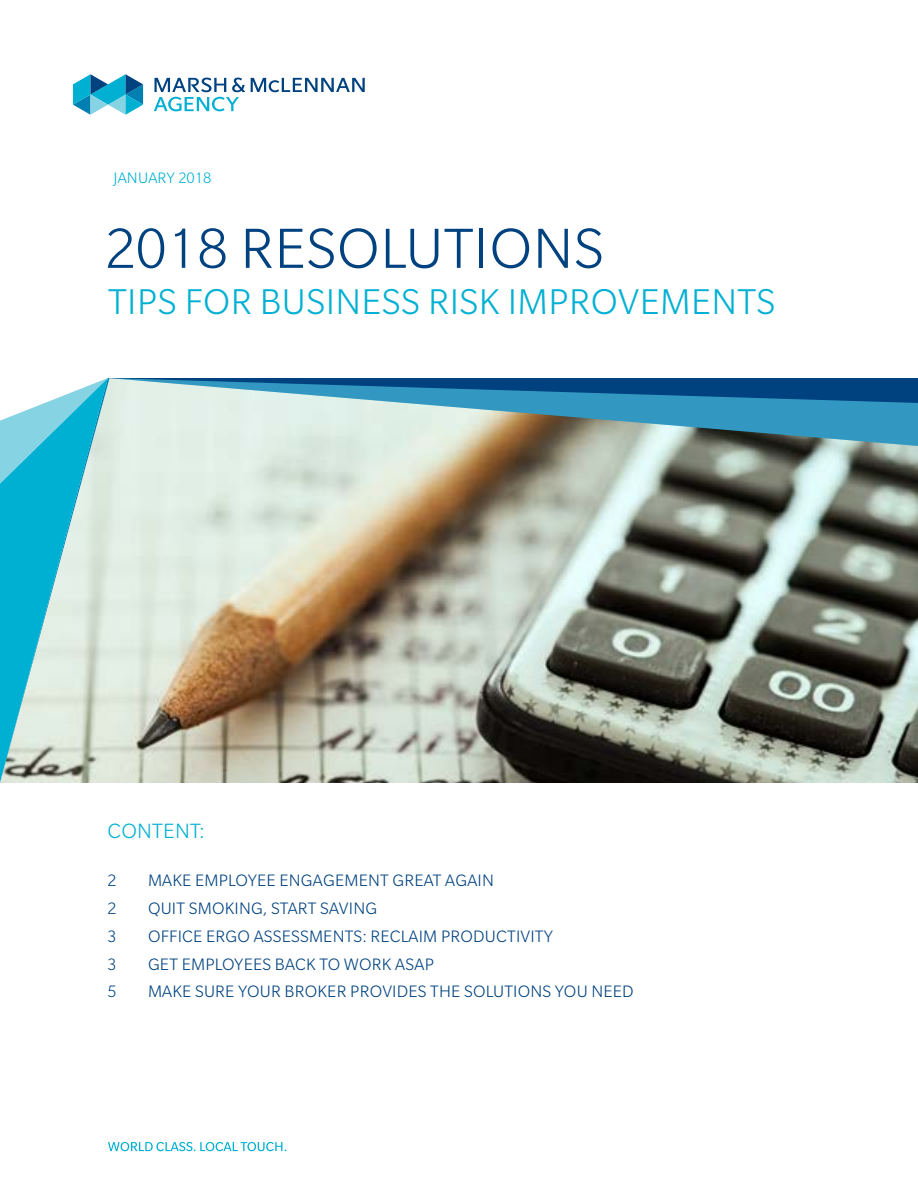
<style>
.page{position:relative;width:918px;height:1188px;background:#fff}
.page>*{position:absolute;margin:0;border:0;box-sizing:border-box;transform-origin:0 0}
.t1{font:300 61.5px "Slate Pro";letter-spacing:.01em;color:#004280}
.t2{font:300 39px "Slate Pro";letter-spacing:.01em;color:#00b0d3}
.t3{font:300 22.5px "Slate Pro";letter-spacing:.01em;color:#00b0d3}
.t4{font:300 18px "Slate Pro";letter-spacing:.01em;color:#004280}
.t5{font:300 16.5px "Slate Pro";letter-spacing:.01em;color:#00b0d3}
</style>
<div class="page">
<svg style="left:251px;top:78px;width:114px;height:14px"></svg>
<svg style="left:73px;top:74px;width:70px;height:41px"></svg>
<svg style="left:154px;top:78px;width:91px;height:33px"></svg>
<svg style="left:108px;top:1142px;width:178px;height:9px"></svg>
<img style="left:0;top:497px;width:918px;height:286px">
<svg style="left:0;top:378px;width:918px;height:119px;background:#8bb1b7"></svg>
<p class="t5" style="left:114px;top:169px;width:99px">JANUARY 2018</p>
<h1 class="t1" style="left:105px;top:216px;width:500px">2018 RESOLUTIONS</h1>
<h2 class="t2" style="left:108px;top:282px;width:669px">TIPS FOR BUSINESS RISK IMPROVEMENTS</h2>
<p class="t3" style="left:108px;top:819px;width:99px">CONTENT:</p>
<p class="t4" style="left:108px;top:871px;width:10px">2</p>
<p class="t4" style="left:148px;top:871px;width:348px">MAKE EMPLOYEE ENGAGEMENT GREAT AGAIN</p>
<p class="t4" style="left:108px;top:899px;width:10px">2</p>
<p class="t4" style="left:148px;top:899px;width:231px">QUIT SMOKING, START SAVING</p>
<p class="t4" style="left:108px;top:927px;width:10px">3</p>
<p class="t4" style="left:148px;top:927px;width:407px">OFFICE ERGO ASSESSMENTS: RECLAIM PRODUCTIVITY</p>
<p class="t4" style="left:108px;top:955px;width:10px">3</p>
<p class="t4" style="left:148px;top:955px;width:288px">GET EMPLOYEES BACK TO WORK ASAP</p>
<p class="t4" style="left:108px;top:982px;width:10px">5</p>
<p class="t4" style="left:148px;top:982px;width:487px">MAKE SURE YOUR BROKER PROVIDES THE SOLUTIONS YOU NEED</p>
</div>
